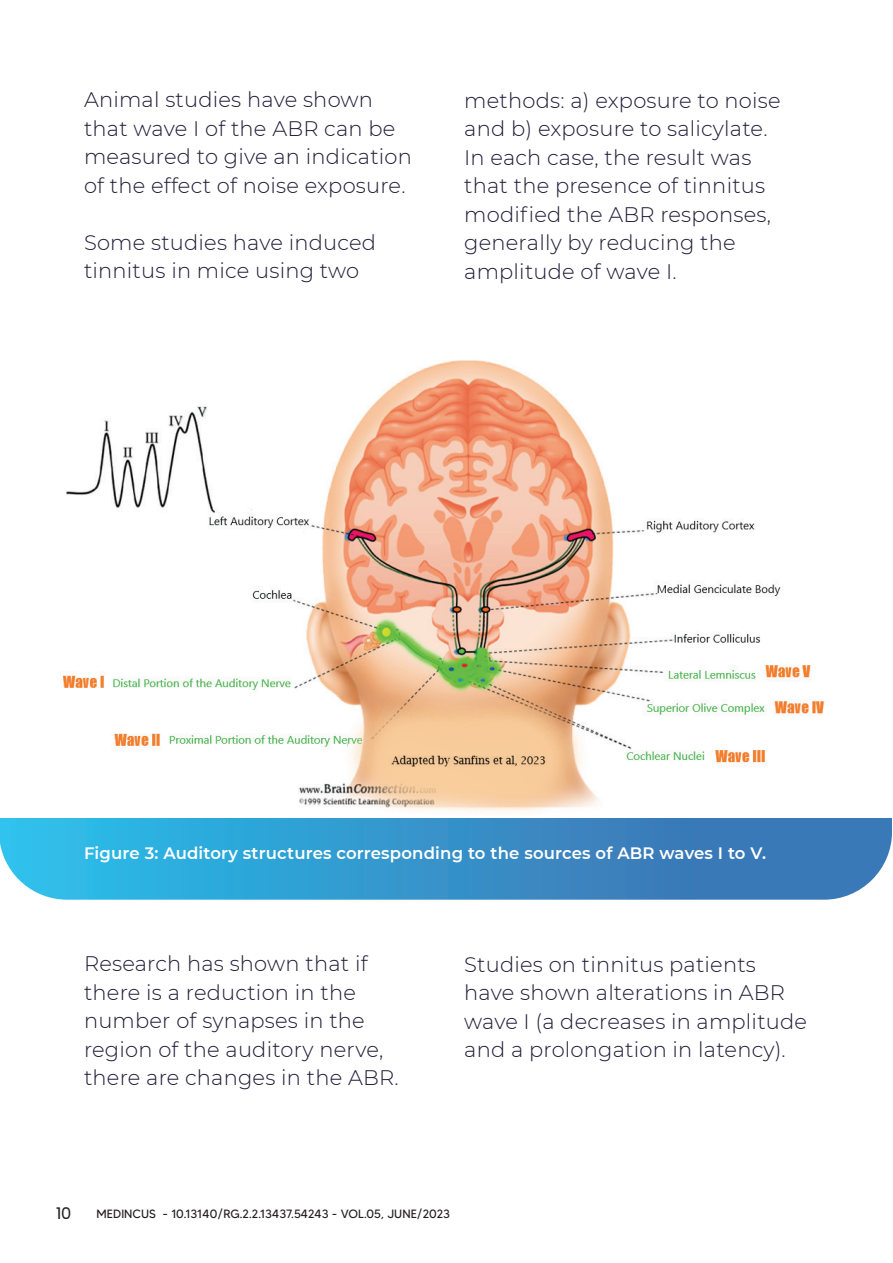
<style>
.page{position:relative;width:893px;height:1263px;background:#fff}
.page>*{position:absolute;margin:0;border:0;box-sizing:border-box;transform-origin:0 0}
.t1{font:300 21px/28.5px "Montserrat";letter-spacing:.01em;color:#1e1c36}
.t2{font:600 16.5px "Montserrat";letter-spacing:.01em;color:#fff}
.t3{font:16.5px "Poppins";color:#231f20}
.t4{font:12px "MADETOMMY";letter-spacing:-.005em;color:#231f20}
</style>
<div class="page">
<svg style="left:0;top:818px;width:892px;height:82px;background:#3a97cc"></svg>
<img style="left:63px;top:360px;width:762px;height:452px">
<p class="t1" style="left:84px;top:85px;width:329px">Animal studies have shown that wave I of the ABR can be measured to give an indication of the effect of noise exposure.</p>
<p class="t1" style="left:84px;top:227px;width:294px">Some studies have induced tinnitus in mice using two</p>
<p class="t1" style="left:464px;top:85px;width:318px">methods: a) exposure to noise and b) exposure to salicylate.<br>In each case, the result was that the presence of tinnitus modified the ABR responses, generally by reducing the amplitude of wave I.</p>
<p class="t2" style="left:84px;top:841px;width:683px">Figure 3: Auditory structures corresponding to the sources of ABR waves I to V.</p>
<p class="t1" style="left:84px;top:949px;width:316px">Research has shown that if there is a reduction in the number of synapses in the region of the auditory nerve, there are changes in the ABR.</p>
<p class="t1" style="left:464px;top:949px;width:344px">Studies on tinnitus patients have shown alterations in ABR wave I (a decreases in amplitude and a prolongation in latency).</p>
<p class="t3" style="left:56px;top:1203px;width:16px">10</p>
<p class="t4" style="left:97px;top:1206px;width:355px">MEDINCUS - 10.13140/RG.2.2.13437.54243 - VOL.05, JUNE/2023</p>
</div>
